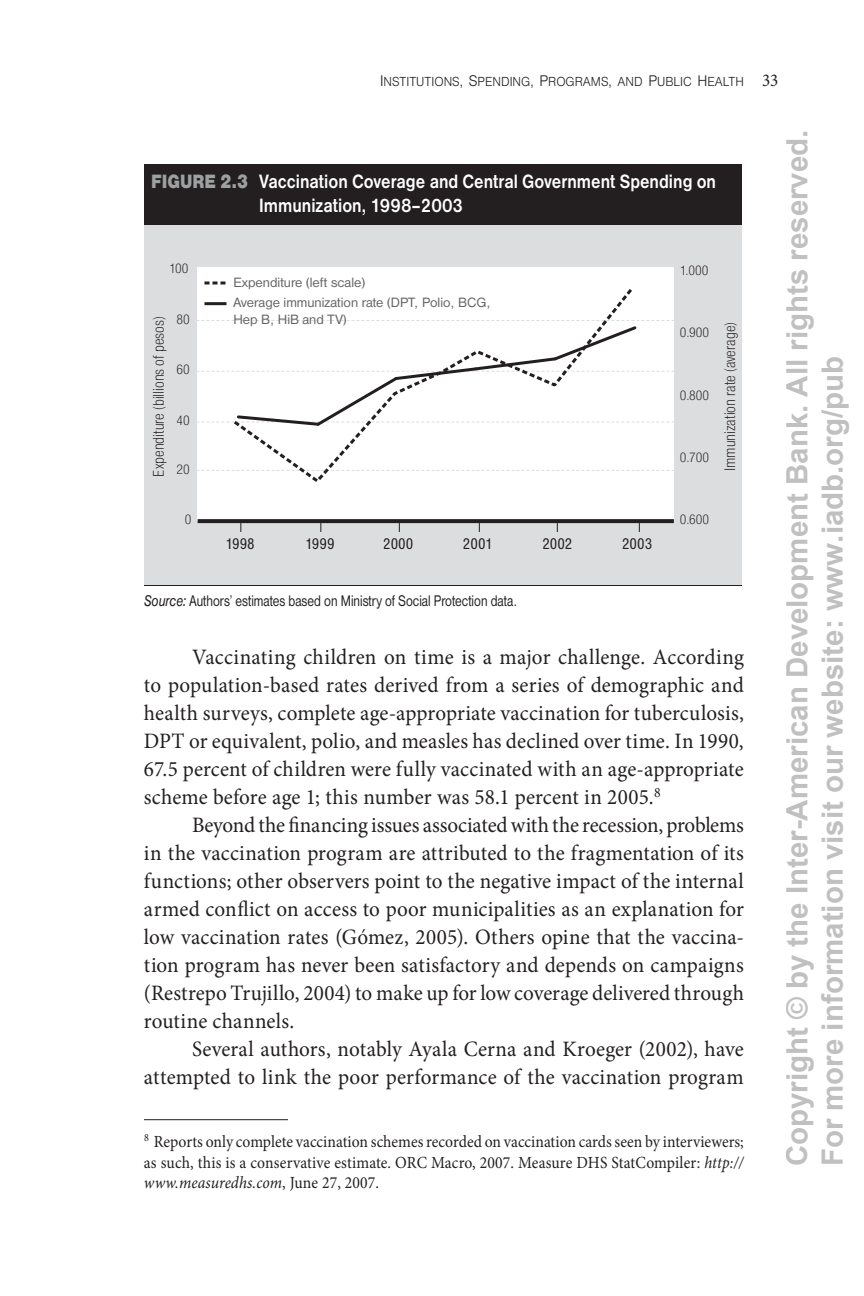
<style>
.page{position:relative;width:864px;height:1296px;background:#fff}
.page>*{position:absolute;margin:0;border:0;box-sizing:border-box;transform-origin:0 0}
.t1{font:700 29.4px/35.4px "Arial";color:rgb(0 0 0/.25)}
.t2{font:22px/28px "Minion Pro";letter-spacing:.005em;color:#231f20;text-align:justify;scale:.96 1}
.t3{font:700 20px/24px "Nimbus Sans D";color:#fff;scale:.85 1}
.t4{font:17px/20.4px "Minion Pro";letter-spacing:.005em;color:#231f20;text-align:justify;scale:.92 1}
.t5{font:16px "Nimbus Sans D";color:#231f20;scale:.8 1}
.t6{font:300 condensed 16px "Nimbus Sans D";color:#231f20}
.t7{font:condensed 16px "Nimbus Sans D";color:#231f20}
.t8{font:14px/20.6px "Nimbus Sans D";color:#636466}
.t9{font:300 condensed 14px "Nimbus Sans D";color:#231f20}
.t10{font:13.6px "Nimbus Sans D Light SC850";color:#231f20;scale:.95 1}
.s1{font-size:16px}
.s2{font-family:"Minion Pro";font-size:18px}
.s3{font-weight:900;color:#9ea0a2}
.s4{font-style:italic}
</style>
<div class="page">
<hr style="left:144px;top:1119px;width:144px;height:1px;background:#231f20">
<div style="left:144px;top:165px;width:598px;height:60px;background:#231f20"></div>
<hr style="left:144px;top:164px;width:598px;height:2px;background:#231f20">
<hr style="left:144px;top:585px;width:598px;height:1px;background:#231f20">
<div style="left:144px;top:225px;width:598px;height:360px;background:#dcddde"></div>
<div style="left:198px;top:268px;width:476px;height:253px;background:#fff"></div>
<svg style="left:198px;top:470px;width:476px;height:1px"></svg>
<svg style="left:198px;top:519px;width:476px;height:4px;background:#292526"></svg>
<svg style="left:206px;top:282px;width:20px;height:3px"></svg>
<hr style="left:206px;top:302px;width:19px;height:3px;background:#231f20">
<svg style="left:232px;top:289px;width:402px;height:193px"></svg>
<p class="t10" style="left:380px;top:74px;width:421px"><span class="s1">I</span> NSTITUTIONS<span class="s1">, S</span>PENDING<span class="s1">, P</span>ROGRAMS<span class="s1">,</span> AND <span class="s1">P</span>UBLIC <span class="s1">H</span>EALTH <span class="s2">33</span></p>
<p class="t3" style="left:259px;top:169px;width:539px;text-indent:-108px"><span class="s3">FIGURE 2.3</span> Vaccination Coverage and Central Government Spending on<br>Immunization, 1998–2003</p>
<p class="t9" style="left:169px;top:261px;width:21px">100</p>
<p class="t9" style="left:680px;top:263px;width:30px">1.000</p>
<p class="t8" style="left:233px;top:272px;width:259px">Expenditure (left scale)<br>Average immunization rate (DPT, Polio, BCG,</p>
<p class="t8" style="left:233px;top:309px;width:115px">Hep B, HiB and TV)</p>
<p class="t9" style="left:177px;top:311px;width:15px">80</p>
<p class="t6" style="left:150px;top:477px;width:161px;rotate:-90deg">Expenditure (billions of pesos)</p>
<p class="t6" style="left:721px;top:471px;width:151px;rotate:-90deg">Immunization rate (average)</p>
<p class="t9" style="left:680px;top:325px;width:31px">0.900</p>
<p class="t9" style="left:177px;top:362px;width:15px">60</p>
<p class="t9" style="left:680px;top:387px;width:31px">0.800</p>
<p class="t9" style="left:177px;top:413px;width:15px">40</p>
<p class="t9" style="left:680px;top:450px;width:31px">0.700</p>
<p class="t9" style="left:177px;top:461px;width:15px">20</p>
<p class="t9" style="left:185px;top:512px;width:8px">0</p>
<p class="t7" style="left:226px;top:535px;width:31px">1998</p>
<p class="t7" style="left:305px;top:535px;width:31px">1999</p>
<p class="t7" style="left:383px;top:535px;width:32px">2000</p>
<p class="t7" style="left:463px;top:535px;width:31px">2001</p>
<p class="t7" style="left:542px;top:535px;width:32px">2002</p>
<p class="t7" style="left:622px;top:535px;width:32px">2003</p>
<p class="t5" style="left:144px;top:592px;width:468px"><span class="s4">Source:</span> Authors’ estimates based on Ministry of Social Protection data.</p>
<p class="t9" style="left:680px;top:512px;width:31px">0.600</p>
<p class="t2" style="left:144px;top:643px;width:627px;text-indent:48px">Vaccinating children on time is a major challenge. According to population-based rates derived from a series of demographic and health surveys, complete age-appropriate vaccination for tuberculosis, DPT or equivalent, polio, and measles has declined over time. In 1990, 67.5 percent of children were fully vaccinated with an age-appropriate scheme before age 1; this number was 58.1 percent in 2005.<sup>8</sup></p>
<p class="t2" style="left:144px;top:811px;width:626px;text-indent:48px">Beyond the financing issues associated with the recession, problems in the vaccination program are attributed to the fragmentation of its functions; other observers point to the negative impact of the internal armed conflict on access to poor municipalities as an explanation for low vaccination rates (Gómez, 2005). Others opine that the vaccina&shy;tion program has never been satisfactory and depends on campaigns (Restrepo Trujillo, 2004) to make up for low coverage delivered through routine channels.</p>
<p class="t2" style="left:144px;top:1035px;width:626px;text-align:right">Several authors, notably Ayala Cerna and Kroeger (2002), have attempted to link the poor performance of the vaccination program</p>
<p class="t4" style="left:144px;top:1132px;width:654px"><sup>8</sup> Reports only complete vaccination schemes recorded on vaccination cards seen by interviewers; as such, this is a conservative estimate. ORC Macro, 2007. Measure DHS StatCompiler: <span class="s4">http:// www.measuredhs.com</span>, June 27, 2007.</p>
<h1 class="t1" style="left:781px;top:1166px;width:1038px;rotate:-90deg">Copyright © by the Inter-American Development Bank. All rights reserved.<br>For more information visit our website: www.iadb.org/pub</h1>
</div>
